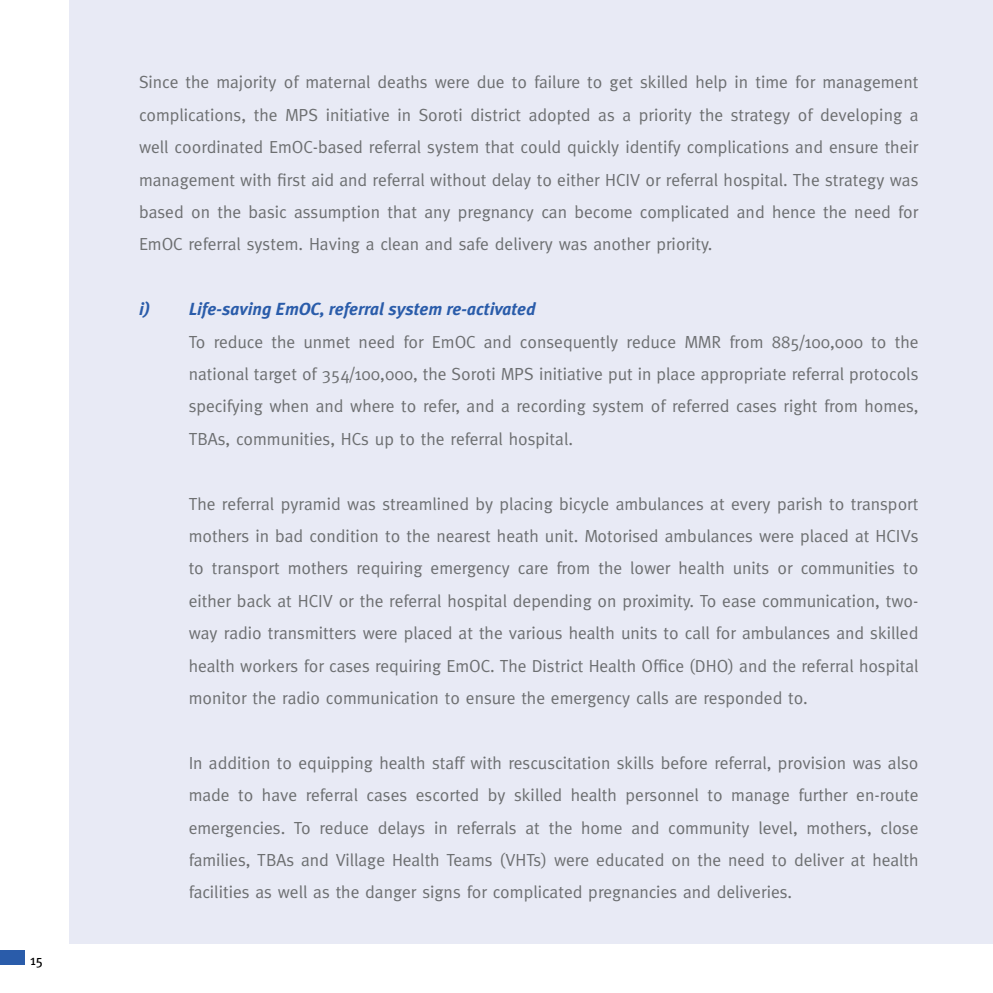
<style>
.page{position:relative;width:993px;height:993px;background:#fff}
.page>*{position:absolute;margin:0;border:0;box-sizing:border-box;transform-origin:0 0}
.t1{font:17.5px/32.4px "Meta";color:#6d6f71;text-align:justify}
.t2{font:italic 700 17.5px "Meta Plus";color:#2a5caa}
.t3{font:14px "Meta Plus";color:#000}
</style>
<div class="page">
<div style="left:69px;top:0;width:923px;height:943px;background:#e8eaf5"></div>
<div style="left:0;top:949px;width:25px;height:15px;background:#2a5caa"></div>
<p class="t3" style="left:30px;top:951px;width:15px">15</p>
<p class="t1" style="left:139px;top:66px;width:780px">Since the majority of maternal deaths were due to failure to get skilled help in time for management complications, the MPS initiative in Soroti district adopted as a priority the strategy of developing a well coordinated EmOC-based referral system that could quickly identify complications and ensure their management with first aid and referral without delay to either HCIV or referral hospital. The strategy was based on the basic assumption that any pregnancy can become complicated and hence the need for EmOC referral system. Having a clean and safe delivery was another priority.</p>
<p class="t2" style="left:139px;top:299px;width:398px">i) Life-saving EmOC, referral system re-activated</p>
<p class="t1" style="left:189px;top:325px;width:731px">To reduce the unmet need for EmOC and consequently reduce MMR from 885/100,000 to the national target of 354/100,000, the Soroti MPS initiative put in place appropriate referral protocols specifying when and where to refer, and a recording system of referred cases right from homes, TBAs, communities, HCs up to the referral hospital.</p>
<p class="t1" style="left:189px;top:487px;width:731px">The referral pyramid was streamlined by placing bicycle ambulances at every parish to transport mothers in bad condition to the nearest heath unit. Motorised ambulances were placed at HCIVs to transport mothers requiring emergency care from the lower health units or communities to either back at HCIV or the referral hospital depending on proximity. To ease communication, two&shy;way radio transmitters were placed at the various health units to call for ambulances and skilled health workers for cases requiring EmOC. The District Health Office (DHO) and the referral hospital monitor the radio communication to ensure the emergency calls are responded to.</p>
<p class="t1" style="left:189px;top:746px;width:731px">In addition to equipping health staff with rescuscitation skills before referral, provision was also made to have referral cases escorted by skilled health personnel to manage further en-route emergencies. To reduce delays in referrals at the home and community level, mothers, close families, TBAs and Village Health Teams (VHTs) were educated on the need to deliver at health facilities as well as the danger signs for complicated pregnancies and deliveries.</p>
</div>
